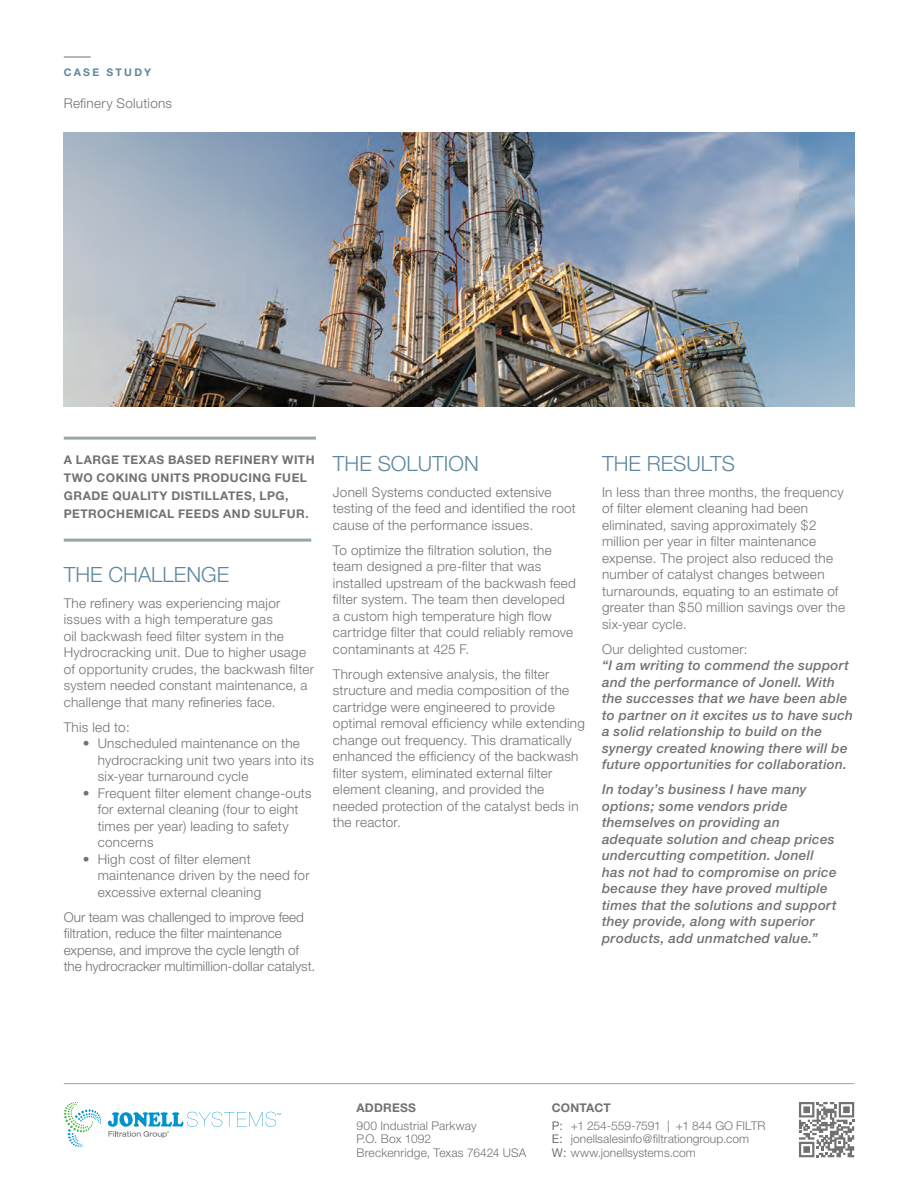
<style>
.page{position:relative;width:918px;height:1188px;background:#fff}
.page>*{position:absolute;margin:0;border:0;box-sizing:border-box;transform-origin:0 0}
.t1{font:300 21px "Helvetica Neue";color:#5e879f}
.t2{font:300 13.5px/16.5px "Helvetica Neue";letter-spacing:.02em;color:#717271}
.t3{font:italic 500 13.5px/16.5px "Helvetica Neue";letter-spacing:.025em;color:#717271}
.t4{font:300 13.5px/16.5px "Helvetica Neue";color:#717271}
.t5{font:300 12px/13.5px "Helvetica Neue";letter-spacing:.005em;color:#717271}
.t6{font:700 12px/18px "Helvetica Neue";letter-spacing:.04em;color:#717271}
.t7{font:700 12px "Helvetica Neue";letter-spacing:.02em;color:#717271}
.t8{font:700 12px "Helvetica Neue";letter-spacing:.015em;color:#717271}
.t9{font:12px/13.5px "Helvetica Neue";color:#717271}
.t10{font:700 10.5px "Helvetica Neue";letter-spacing:.22em;color:#5e879f}
.s1{font-weight:400}
</style>
<div class="page">
<hr style="left:64px;top:1083px;width:790px;height:1px;background:#96a7a7">
<svg style="left:64px;top:1102px;width:37px;height:45px"></svg>
<svg style="left:108px;top:1112px;width:173px;height:26px"></svg>
<svg style="left:799px;top:1102px;width:55px;height:55px"></svg>
<svg style="left:64px;top:57px;width:27px;height:1px"></svg>
<img style="left:64px;top:132px;width:790px;height:274px">
<hr style="left:64px;top:437px;width:252px;height:3px;background:#96a7a7">
<hr style="left:64px;top:539px;width:247px;height:3px;background:#96a7a7">
<p class="t10" style="left:64px;top:65px;width:89px">CASE STUDY</p>
<p class="t2" style="left:64px;top:95px;width:110px">Refinery Solutions</p>
<p class="t6" style="left:64px;top:451px;width:252px">A LARGE TEXAS BASED REFINERY WITH<br>TWO COKING UNITS PRODUCING FUEL<br>GRADE QUALITY DISTILLATES, LPG,<br>PETROCHEMICAL FEEDS AND SULFUR.</p>
<h1 class="t1" style="left:64px;top:562px;width:167px">THE CHALLENGE</h1>
<p class="t2" style="left:64px;top:595px;width:252px">The refinery was experiencing major issues with a high temperature gas<br>oil backwash feed filter system in the Hydrocracking unit. Due to higher usage of opportunity crudes, the backwash filter system needed constant maintenance, a challenge that many refineries face.</p>
<p class="t2" style="left:64px;top:718px;width:68px">This led to:</p>
<p class="t2" style="left:98px;top:735px;width:218px;text-indent:-15px">• Unscheduled maintenance on the hydrocracking unit two years into its six-year turnaround cycle</p>
<p class="t2" style="left:98px;top:784px;width:215px;text-indent:-15px">• Frequent filter element change-outs for external cleaning (four to eight times per year) leading to safety concerns</p>
<p class="t2" style="left:98px;top:850px;width:213px;text-indent:-15px">• High cost of filter element maintenance driven by the need for excessive external cleaning</p>
<p class="t4" style="left:64px;top:908px;width:253px">Our team was challenged to improve feed filtration, reduce the filter maintenance expense, and improve the cycle length of the hydrocracker multimillion-dollar catalyst.</p>
<h1 class="t1" style="left:333px;top:451px;width:147px">THE SOLUTION</h1>
<p class="t2" style="left:333px;top:484px;width:244px">Jonell Systems conducted extensive testing of the feed and identified the root cause of the performance issues.</p>
<p class="t2" style="left:333px;top:542px;width:245px">To optimize the filtration solution, the team designed a pre-filter that was installed upstream of the backwash feed filter system. The team then developed<br>a custom high temperature high flow cartridge filter that could reliably remove contaminants at 425 F.</p>
<p class="t2" style="left:333px;top:666px;width:254px">Through extensive analysis, the filter structure and media composition of the cartridge were engineered to provide optimal removal efficiency while extending change out frequency. This dramatically enhanced the efficiency of the backwash filter system, eliminated external filter element cleaning, and provided the needed protection of the catalyst beds in the reactor.</p>
<h1 class="t1" style="left:602px;top:451px;width:135px">THE RESULTS</h1>
<p class="t2" style="left:602px;top:484px;width:244px">In less than three months, the frequency of filter element cleaning had been eliminated, saving approximately $2 million per year in filter maintenance expense. The project also reduced the number of catalyst changes between turnarounds, equating to an estimate of greater than $50 million savings over the six-year cycle.</p>
<p class="t2" style="left:602px;top:641px;width:147px">Our delighted customer:</p>
<p class="t3" style="left:602px;top:657px;width:252px">“I am writing to commend the support and the performance of Jonell. With the successes that we have been able to partner on it excites us to have such a solid relationship to build on the synergy created knowing there will be future opportunities for collaboration.</p>
<p class="t3" style="left:602px;top:781px;width:236px">In today’s business I have many options; some vendors pride themselves on providing an adequate solution and cheap prices undercutting competition. Jonell has not had to compromise on price because they have proved multiple times that the solutions and support they provide, along with superior products, add unmatched value.”</p>
<p class="t7" style="left:356px;top:1100px;width:61px">ADDRESS</p>
<p class="t5" style="left:356px;top:1118px;width:172px">900 Industrial Parkway<br>P.O. Box 1092<br>Breckenridge, Texas 76424 USA</p>
<p class="t8" style="left:552px;top:1100px;width:60px">CONTACT</p>
<p class="t5" style="left:571px;top:1118px;width:196px">+1 254-559-7591 | +1 844 GO FILTR</p>
<p class="t5" style="left:571px;top:1132px;width:180px">jonellsalesinfo@filtrationgroup.com</p>
<p class="t5" style="left:552px;top:1145px;width:145px"><span class="s1">W:</span> www.jonellsystems.com</p>
<p class="t9" style="left:552px;top:1119px;width:13px">P:<br>E:</p>
</div>
